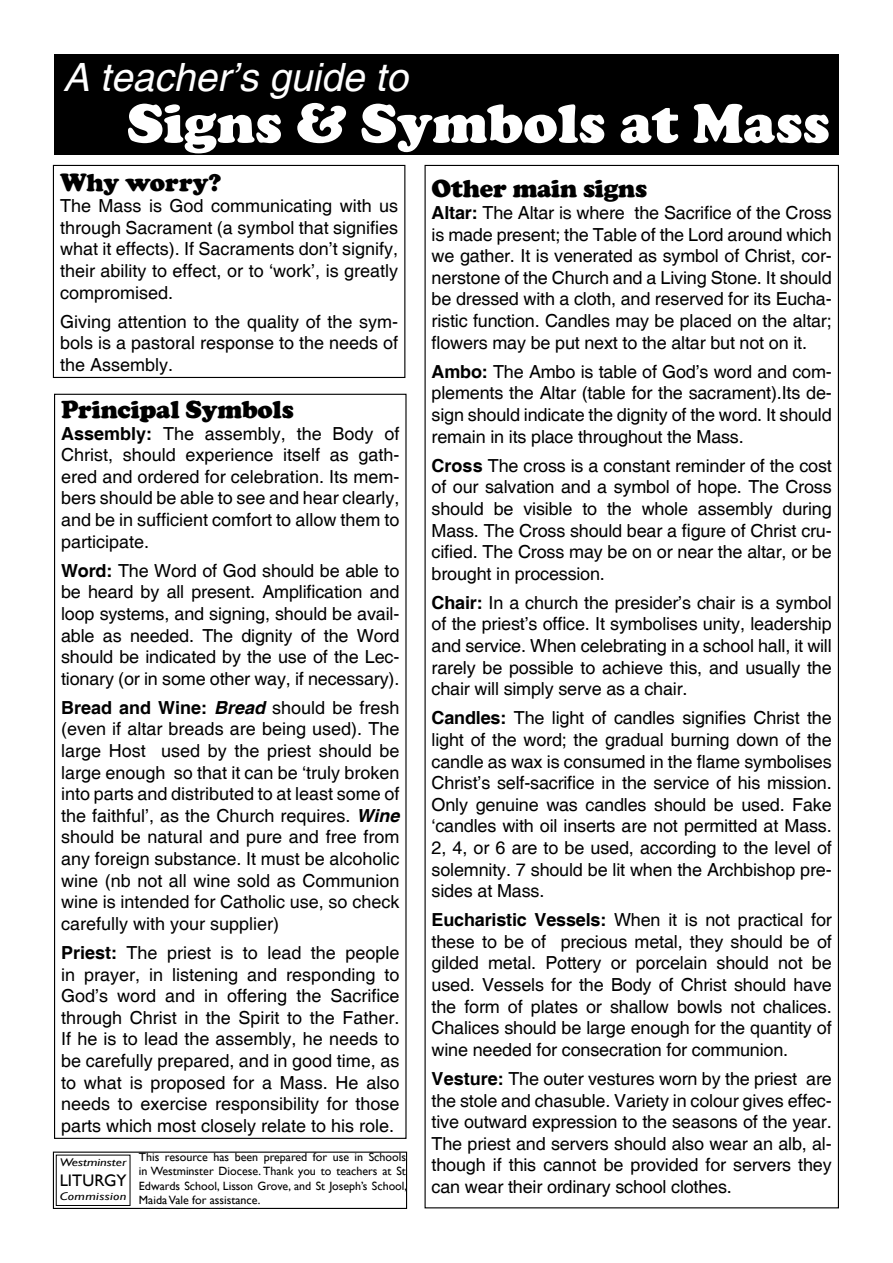
<style>
.page{position:relative;width:893px;height:1263px;background:#fff}
.page>*{position:absolute;margin:0;border:0;box-sizing:border-box;transform-origin:0 0}
.t1{font:900 57px "Cooper";color:#fff}
.t2{font:italic 39px "Helvetica";color:#fff}
.t3{font:900 25.5px "Cooper";letter-spacing:-.01em;color:#000}
.t4{font:18px/21.6px "Helvetica";letter-spacing:-.01em;color:#000;text-align:justify}
.t5{font:16.8px "Gill Sans";color:#000}
.t6{font:12px/14.4px "Gill Sans";color:#000;text-align:justify}
.t7{font:italic 11.1px "Gill Sans";color:#000;scale:1.27 1}
.t8{font:italic 11.1px "Gill Sans";letter-spacing:.025em;color:#000;scale:1.27 1}
.s1{font-weight:700}
.s2{font-weight:700;font-style:italic}
</style>
<div class="page">
<div style="left:53px;top:165px;width:352px;height:213px;border:1px solid #000"></div>
<div style="left:54px;top:54px;width:785px;height:101px;background:#000"></div>
<div style="left:53px;top:1151px;width:354px;height:58px;border:1px solid #000"></div>
<div style="left:56px;top:1155px;width:74px;height:51px;border:1px solid #000"></div>
<h2 class="t2" style="left:63px;top:55px;width:346px">A teacher’s guide to</h2>
<h1 class="t1" style="left:127px;top:90px;width:705px">Signs &amp; Symbols at Mass</h1>
<h3 class="t3" style="left:432px;top:174px;width:217px">Other main signs</h3>
<p class="t4" style="left:432px;top:203px;width:402px"><span class="s1">Altar:</span> The Altar is where the Sacrifice of the Cross is made present; the Table of the Lord around which we gather. It is venerated as symbol of Christ, cor&shy;nerstone of the Church and a Living Stone. It should be dressed with a cloth, and reserved for its Eucha&shy;ristic function. Candles may be placed on the altar; flowers may be put next to the altar but not on it.</p>
<p class="t4" style="left:432px;top:361px;width:402px"><span class="s1">Ambo:</span> The Ambo is table of God’s word and com&shy;plements the Altar (table for the sacrament).Its de&shy;sign should indicate the dignity of the word. It should remain in its place throughout the Mass.</p>
<p class="t4" style="left:432px;top:455px;width:402px"><span class="s1">Cross</span> The cross is a constant reminder of the cost of our salvation and a symbol of hope. The Cross should be visible to the whole assembly during Mass. The Cross should bear a figure of Christ cru&shy;cified. The Cross may be on or near the altar, or be brought in procession.</p>
<p class="t4" style="left:432px;top:592px;width:402px"><span class="s1">Chair:</span> In a church the presider’s chair is a symbol of the priest’s office. It symbolises unity, leadership and service. When celebrating in a school hall, it will rarely be possible to achieve this, and usually the chair will simply serve as a chair.</p>
<p class="t4" style="left:432px;top:708px;width:402px"><span class="s1">Candles:</span> The light of candles signifies Christ the light of the word; the gradual burning down of the candle as wax is consumed in the flame symbolises Christ’s self-sacrifice in the service of his mission.<br>Only genuine was candles should be used. Fake ‘candles with oil inserts are not permitted at Mass.<br>2, 4, or 6 are to be used, according to the level of solemnity. 7 should be lit when the Archbishop pre&shy;sides at Mass.</p>
<p class="t4" style="left:432px;top:910px;width:402px"><span class="s1">Eucharistic Vessels:</span> When it is not practical for these to be of precious metal, they should be of gilded metal. Pottery or porcelain should not be used. Vessels for the Body of Christ should have the form of plates or shallow bowls not chalices.<br>Chalices should be large enough for the quantity of wine needed for consecration for communion.</p>
<p class="t4" style="left:432px;top:1068px;width:402px"><span class="s1">Vesture:</span> The outer vestures worn by the priest are the stole and chasuble. Variety in colour gives effec&shy;tive outward expression to the seasons of the year.<br>The priest and servers should also wear an alb, al&shy;though if this cannot be provided for servers they can wear their ordinary school clothes.</p>
<h3 class="t3" style="left:60px;top:167px;width:162px">Why worry?</h3>
<p class="t4" style="left:60px;top:196px;width:340px">The Mass is God communicating with us through Sacrament (a symbol that signifies what it effects). If Sacraments don’t signify, their ability to effect, or to ‘work’, is greatly compromised.</p>
<p class="t4" style="left:60px;top:311px;width:340px">Giving attention to the quality of the sym&shy;bols is a pastoral response to the needs of the Assembly.</p>
<h3 class="t3" style="left:61px;top:395px;width:234px">Principal Symbols</h3>
<p class="t4" style="left:61px;top:423px;width:340px"><span class="s1">Assembly:</span> The assembly, the Body of Christ, should experience itself as gath&shy;ered and ordered for celebration. Its mem&shy;bers should be able to see and hear clearly, and be in sufficient comfort to allow them to participate.</p>
<p class="t4" style="left:61px;top:560px;width:340px"><span class="s1">Word:</span> The Word of God should be able to be heard by all present. Amplification and loop systems, and signing, should be avail&shy;able as needed. The dignity of the Word should be indicated by the use of the Lec&shy;tionary (or in some other way, if necessary).</p>
<p class="t4" style="left:61px;top:697px;width:340px"><span class="s1">Bread and Wine:</span> <span class="s2">Bread</span> should be fresh (even if altar breads are being used). The large Host used by the priest should be large enough so that it can be ‘truly broken into parts and distributed to at least some of the faithful’, as the Church requires. <span class="s2">Wine </span>should be natural and pure and free from any foreign substance. It must be alcoholic wine (nb not all wine sold as Communion wine is intended for Catholic use, so check carefully with your supplier)</p>
<p class="t4" style="left:61px;top:942px;width:340px"><span class="s1">Priest:</span> The priest is to lead the people in prayer, in listening and responding to God’s word and in offering the Sacrifice through Christ in the Spirit to the Father.<br>If he is to lead the assembly, he needs to be carefully prepared, and in good time, as to what is proposed for a Mass. He also needs to exercise responsibility for those parts which most closely relate to his role.</p>
<p class="t6" style="left:139px;top:1150px;width:270px">This resource has been prepared for use in Schools in Westminster Diocese. Thank you to teachers at St Edwards School, Lisson Grove, and St Joseph’s School, Maida Vale for assistance.</p>
<p class="t7" style="left:60px;top:1156px;width:54px">Westminster</p>
<p class="t5" style="left:60px;top:1171px;width:68px">LITURGY</p>
<p class="t8" style="left:60px;top:1189px;width:54px">Commission</p>
</div>
